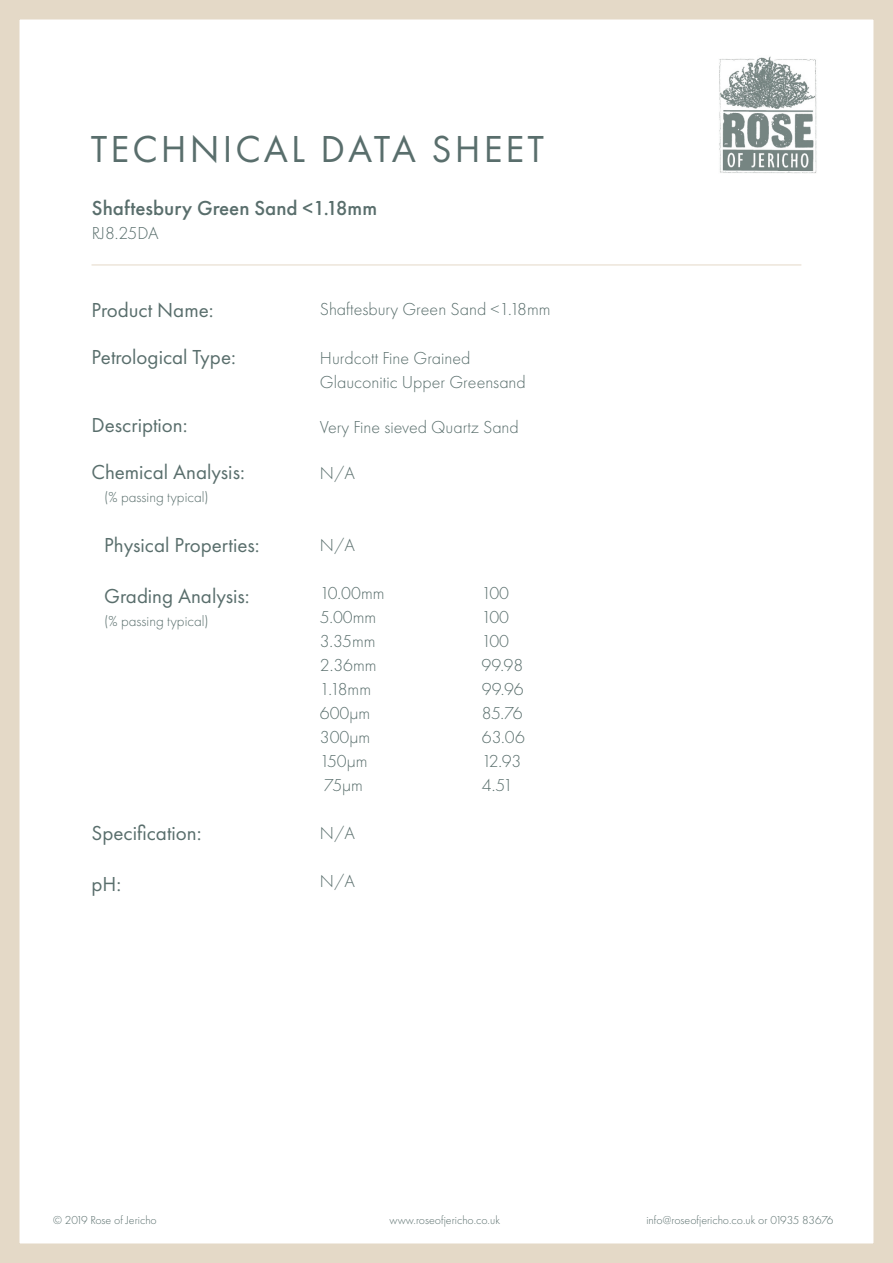
<style>
.page{position:relative;width:893px;height:1263px;background:#fff}
.page>*{position:absolute;margin:0;border:0;box-sizing:border-box;transform-origin:0 0}
.t1{font:39px "Futura PT";letter-spacing:.08em;color:#596e6c}
.t2{font:21px "Futura PT";color:#596e6c}
.t3{font:500 21px "Futura PT";color:#596e6c}
.t4{font:300 18px/24px "Futura PT";color:#596e6c}
.t5{font:300 15px "Futura PT";color:#596e6c}
.t6{font:300 12px "Futura PT";color:#596e6c}
</style>
<div class="page">
<div style="left:0;top:0;width:893px;height:1263px;border:20px solid #e4d9c7"></div>
<hr style="left:92px;top:265px;width:709px;height:1px;background:#e4d9c7">
<img style="left:719px;top:56px;width:98px;height:118px">
<p class="t1" style="left:91px;top:126px;width:455px">TECHNICAL DATA SHEET</p>
<p class="t3" style="left:92px;top:195px;width:287px">Shaftesbury Green Sand &lt;1.18mm</p>
<p class="t4" style="left:92px;top:221px;width:68px">RJ8.25DA</p>
<p class="t2" style="left:92px;top:297px;width:124px">Product Name:</p>
<p class="t2" style="left:92px;top:344px;width:146px">Petrological Type:</p>
<p class="t2" style="left:92px;top:413px;width:98px">Description:</p>
<p class="t2" style="left:92px;top:459px;width:155px">Chemical Analysis:</p>
<p class="t5" style="left:104px;top:488px;width:106px">(% passing typical)</p>
<p class="t2" style="left:104px;top:533px;width:157px">Physical Properties:</p>
<p class="t2" style="left:104px;top:583px;width:147px">Grading Analysis:</p>
<p class="t5" style="left:104px;top:612px;width:106px">(% passing typical)</p>
<p class="t2" style="left:92px;top:820px;width:112px">Specification:</p>
<p class="t2" style="left:92px;top:871px;width:31px">pH:</p>
<p class="t4" style="left:320px;top:297px;width:232px">Shaftesbury Green Sand &lt;1.18mm</p>
<p class="t4" style="left:320px;top:346px;width:207px">Hurdcott Fine Grained<br>Glauconitic Upper Greensand</p>
<p class="t4" style="left:320px;top:415px;width:200px">Very Fine sieved Quartz Sand</p>
<p class="t4" style="left:320px;top:461px;width:37px">N/A</p>
<p class="t4" style="left:320px;top:533px;width:37px">N/A</p>
<p class="t4" style="left:320px;top:581px;width:66px">10.00mm</p>
<p class="t4" style="left:481px;top:581px;width:29px">100</p>
<p class="t4" style="left:320px;top:605px;width:58px">5.00mm</p>
<p class="t4" style="left:481px;top:605px;width:29px">100</p>
<p class="t4" style="left:320px;top:629px;width:57px">3.35mm</p>
<p class="t4" style="left:481px;top:629px;width:29px">100</p>
<p class="t4" style="left:320px;top:653px;width:58px">2.36mm</p>
<p class="t4" style="left:481px;top:653px;width:43px">99.98</p>
<p class="t4" style="left:320px;top:677px;width:53px">1.18mm</p>
<p class="t4" style="left:482px;top:677px;width:43px">99.96</p>
<p class="t4" style="left:320px;top:701px;width:52px">600µm</p>
<p class="t4" style="left:482px;top:701px;width:42px">85.76</p>
<p class="t4" style="left:320px;top:725px;width:52px">300µm</p>
<p class="t4" style="left:482px;top:725px;width:45px">63.06</p>
<p class="t4" style="left:320px;top:749px;width:49px">150µm</p>
<p class="t4" style="left:482px;top:749px;width:41px">12.93</p>
<p class="t4" style="left:324px;top:773px;width:40px">75µm</p>
<p class="t4" style="left:482px;top:773px;width:33px">4.51</p>
<p class="t4" style="left:320px;top:821px;width:37px">N/A</p>
<p class="t4" style="left:320px;top:869px;width:37px">N/A</p>
<p class="t6" style="left:53px;top:1213px;width:105px">© 2019 Rose of Jericho</p>
<p class="t6" style="left:390px;top:1213px;width:112px">www.roseofjericho.co.uk</p>
<p class="t6" style="left:646px;top:1213px;width:189px">info@roseofjericho.co.uk or 01935 83676</p>
</div>
